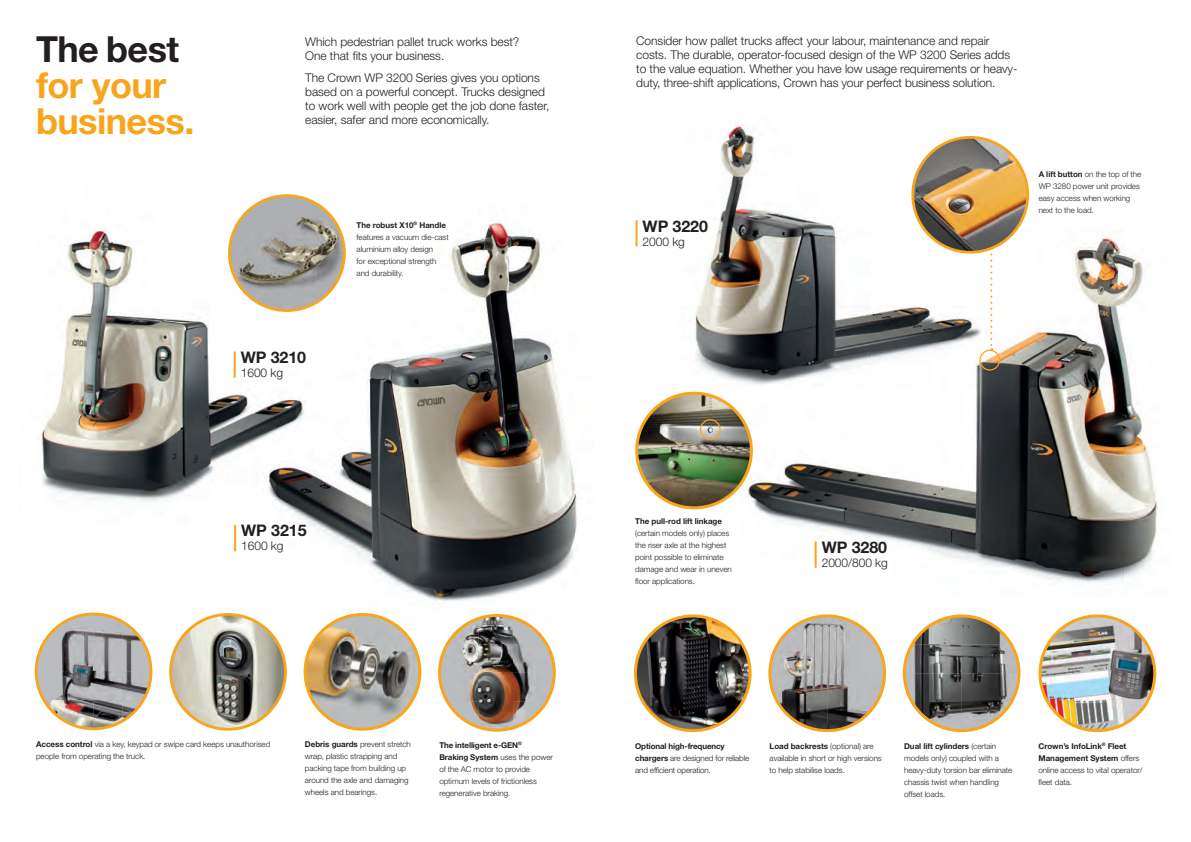
<style>
.page{position:relative;width:1191px;height:842px;background:#fff}
.page>*{position:absolute;margin:0;border:0;box-sizing:border-box;transform-origin:0 0}
.t1{font:700 36px/36px "Helvetica Neue LT Std";letter-spacing:-.015em;color:#f9a51b}
.t2{font:700 36px "Helvetica Neue LT Std";letter-spacing:-.015em;color:#231f20}
.t3{font:700 16px "Helvetica Neue LT Std";letter-spacing:-.005em;color:#231f20}
.t4{font:300 12px/14px "Helvetica Neue LT Std";letter-spacing:-.005em;color:#231f20}
.t5{font:300 8px/12px "Helvetica Neue LT Std";letter-spacing:-.005em;color:#231f20}
.t6{font:700 8px "Helvetica Neue LT Std";letter-spacing:-.005em;color:#231f20}
.s1{font-weight:700}
</style>
<div class="page">
<img style="left:690px;top:125px;width:291px;height:257px">
<img style="left:41px;top:194px;width:537px;height:429px">
<img style="left:740px;top:229px;width:417px;height:354px">
<hr style="left:234px;top:351px;width:2px;height:27px;background:#f9a51b">
<hr style="left:234px;top:525px;width:2px;height:26px;background:#f9a51b">
<hr style="left:635px;top:220px;width:2px;height:26px;background:#f9a51b">
<hr style="left:814px;top:541px;width:2px;height:27px;background:#f9a51b">
<img style="left:912px;top:137px;width:87px;height:115px">
<img style="left:999px;top:145px;width:28px;height:100px">
<div style="left:911px;top:136px;width:118px;height:118px;border:3px solid #f9a51b;border-radius:50%"></div>
<img style="left:636px;top:393px;width:115px;height:115px;border-radius:57px">
<div style="left:635px;top:392px;width:118px;height:117px;border:3px solid #f9a51b;border-radius:50%"></div>
<div style="left:700px;top:419px;width:20px;height:21px;border:1px solid #f9a51b;border-radius:50%"></div>
<svg style="left:990px;top:247px;width:2px;height:103px"></svg>
<div style="left:979px;top:350px;width:21px;height:21px;border:1px solid #f9a51b;border-radius:50%"></div>
<svg style="left:439px;top:615px;width:115px;height:115px;background:#8e7e71"></svg>
<svg style="left:461px;top:621px;width:11px;height:7px"></svg>
<img style="left:513px;top:618px;width:33px;height:26px">
<img style="left:444px;top:644px;width:104px;height:57px">
<img style="left:447px;top:701px;width:31px;height:26px">
<img style="left:478px;top:701px;width:22px;height:29px">
<img style="left:513px;top:701px;width:33px;height:27px">
<div style="left:438px;top:614px;width:118px;height:118px;border:3px solid #f9a51b;border-radius:50%"></div>
<img style="left:305px;top:614px;width:115px;height:115px">
<div style="left:304px;top:613px;width:117px;height:118px;border:3px solid #f9a51b;border-radius:50%"></div>
<img style="left:171px;top:614px;width:114px;height:115px;border-radius:57px">
<div style="left:169px;top:613px;width:118px;height:118px;border:3px solid #f9a51b;border-radius:50%"></div>
<img style="left:44px;top:622px;width:21px;height:21px">
<img style="left:65px;top:614px;width:57px;height:29px">
<img style="left:122px;top:622px;width:21px;height:21px">
<img style="left:36px;top:643px;width:115px;height:57px">
<img style="left:44px;top:700px;width:21px;height:21px">
<img style="left:65px;top:700px;width:57px;height:29px">
<img style="left:122px;top:700px;width:21px;height:21px">
<div style="left:35px;top:612px;width:117px;height:118px;border:3px solid #f9a51b;border-radius:50%"></div>
<img style="left:912px;top:616px;width:99px;height:29px">
<img style="left:906px;top:645px;width:113px;height:57px">
<img style="left:912px;top:702px;width:99px;height:29px">
<div style="left:902px;top:614px;width:118px;height:118px;border:3px solid #f9a51b;border-radius:50%"></div>
<img style="left:770px;top:618px;width:114px;height:113px">
<div style="left:768px;top:614px;width:118px;height:118px;border:3px solid #f9a51b;border-radius:50%"></div>
<img style="left:635px;top:616px;width:115px;height:115px;border-radius:57px">
<div style="left:634px;top:614px;width:117px;height:118px;border:3px solid #f9a51b;border-radius:50%"></div>
<img style="left:1040px;top:616px;width:114px;height:115px;border-radius:57px">
<div style="left:1038px;top:614px;width:118px;height:118px;border:3px solid #f9a51b;border-radius:50%"></div>
<img style="left:237px;top:196px;width:79px;height:28px">
<img style="left:316px;top:203px;width:28px;height:79px">
<img style="left:229px;top:224px;width:87px;height:58px">
<img style="left:237px;top:282px;width:79px;height:29px">
<img style="left:316px;top:282px;width:21px;height:21px">
<div style="left:228px;top:194px;width:118px;height:118px;border:3px solid #f9a51b;border-radius:50%"></div>
<h1 class="t2" style="left:36px;top:27px;width:145px">The best</h1>
<h1 class="t1" style="left:36px;top:66px;width:160px">for your business.</h1>
<h3 class="t4" style="left:305px;top:34px;width:216px">Which pedestrian pallet truck works best?<br>One that fits your business.</h3>
<h3 class="t4" style="left:305px;top:70px;width:246px">The Crown WP 3200 Series gives you options based on a powerful concept. Trucks designed to work well with people get the job done faster, easier, safer and more economically.</h3>
<h2 class="t3" style="left:241px;top:347px;width:67px">WP 3210</h2>
<h3 class="t4" style="left:241px;top:365px;width:44px">1600 kg</h3>
<p class="t5" style="left:356px;top:219px;width:94px"><span class="s1">The robust X10</span><sup>®</sup> <span class="s1">Handle </span>features a vacuum die-cast aluminium alloy design<br>for exceptional strength and durability.</p>
<h2 class="t3" style="left:241px;top:521px;width:67px">WP 3215</h2>
<h3 class="t4" style="left:241px;top:539px;width:44px">1600 kg</h3>
<p class="t4" style="left:636px;top:33px;width:383px">Consider how pallet trucks affect your labour, maintenance and repair costs. The durable, operator-focused design of the WP 3200 Series adds to the value equation. Whether you have low usage requirements or heavy&shy;duty, three-shift applications, Crown has your perfect business solution.</p>
<h2 class="t3" style="left:642px;top:216px;width:67px">WP 3220</h2>
<h3 class="t4" style="left:642px;top:234px;width:44px">2000 kg</h3>
<p class="t5" style="left:1038px;top:168px;width:104px"><span class="s1">A lift button</span> on the top of the<br>WP 3280 power unit provides easy access when working next to the load.</p>
<p class="t6" style="left:635px;top:516px;width:88px">The pull-rod lift linkage</p>
<p class="t5" style="left:635px;top:527px;width:98px">(certain models only) places the riser axle at the highest point possible to eliminate damage and wear in uneven floor applications.</p>
<h2 class="t3" style="left:821px;top:537px;width:67px">WP 3280</h2>
<h3 class="t4" style="left:821px;top:555px;width:68px">2000/800 kg</h3>
<p class="t5" style="left:36px;top:738px;width:236px"><span class="s1">Access control</span> via a key, keypad or swipe card keeps unauthorised people from operating the truck.</p>
<p class="t5" style="left:904px;top:740px;width:110px"><span class="s1">Dual lift cylinders</span> (certain models only) coupled with a heavy-duty torsion bar eliminate chassis twist when handling offset loads.</p>
<p class="t5" style="left:305px;top:738px;width:108px"><span class="s1">Debris guards</span> prevent stretch wrap, plastic strapping and packing tape from building up around the axle and damaging wheels and bearings.</p>
<p class="t5" style="left:439px;top:739px;width:115px"><span class="s1">The intelligent e-GEN</span><sup>®<br></sup><span class="s1">Braking System</span> uses the power of the AC motor to provide optimum levels of frictionless regenerative braking.</p>
<p class="t5" style="left:1038px;top:740px;width:105px"><span class="s1">Crown’s InfoLink</span><sup>®</sup> <span class="s1">Fleet<br>Management System</span> offers online access to vital operator/ fleet data.</p>
<p class="t5" style="left:635px;top:740px;width:116px"><span class="s1">Optional high-frequency chargers</span> are designed for reliable and efficient operation.</p>
<p class="t5" style="left:769px;top:740px;width:114px"><span class="s1">Load backrests</span> (optional) are available in short or high versions to help stabilise loads.</p>
</div>
